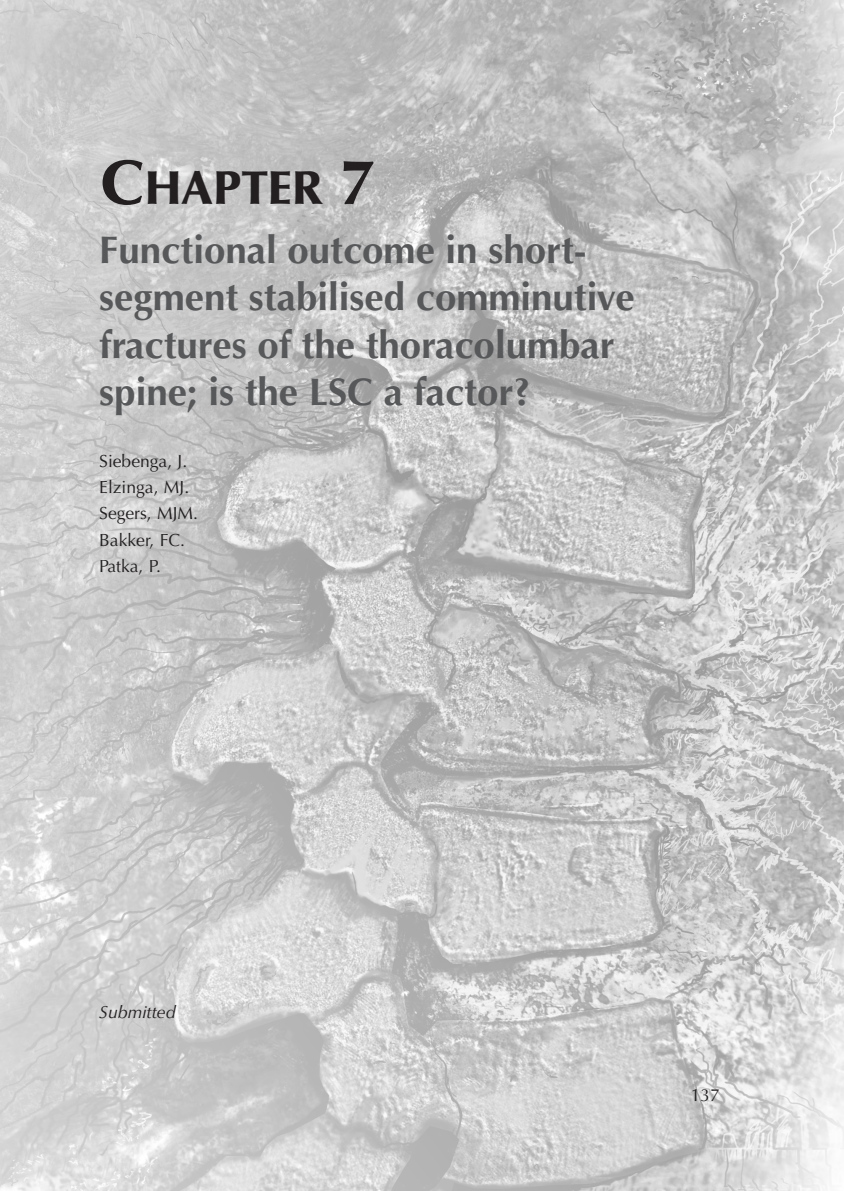
<style>
.page{position:relative;width:844px;height:1191px;background:#fff}
.page>*{position:absolute;margin:0;border:0;box-sizing:border-box;transform-origin:0 0}
.t1{font:900 47.25px "Optima LT";color:#231f20}
.t2{font:700 38.5px/47.2px "Optima LT";color:#57585a}
.t3{font:17.5px/26.2px "Optima LT";color:#231f20}
.t4{font:italic 17.5px "Optima LT";color:#231f20}
.s1{font-size:63px}
</style>
<div class="page">
<img style="left:0;top:0;width:843px;height:1191px">
<p class="t1" style="left:99px;top:169px;width:274px"><span class="s1">C</span>HAPTER <span class="s1">7</span></p>
<p class="t2" style="left:99px;top:230px;width:537px">Functional outcome in short&shy;segment stabilised comminutive fractures of the thoracolumbar spine; is the LSC a factor?</p>
<p class="t3" style="left:99px;top:449px;width:100px">Siebenga, J.<br>Elzinga, MJ.<br>Segers, MJM.<br>Bakker, FC.<br>Patka, P.</p>
<p class="t4" style="left:99px;top:1005px;width:78px">Submitted</p>
<p class="t3" style="left:690px;top:1083px;width:31px">137</p>
</div>
